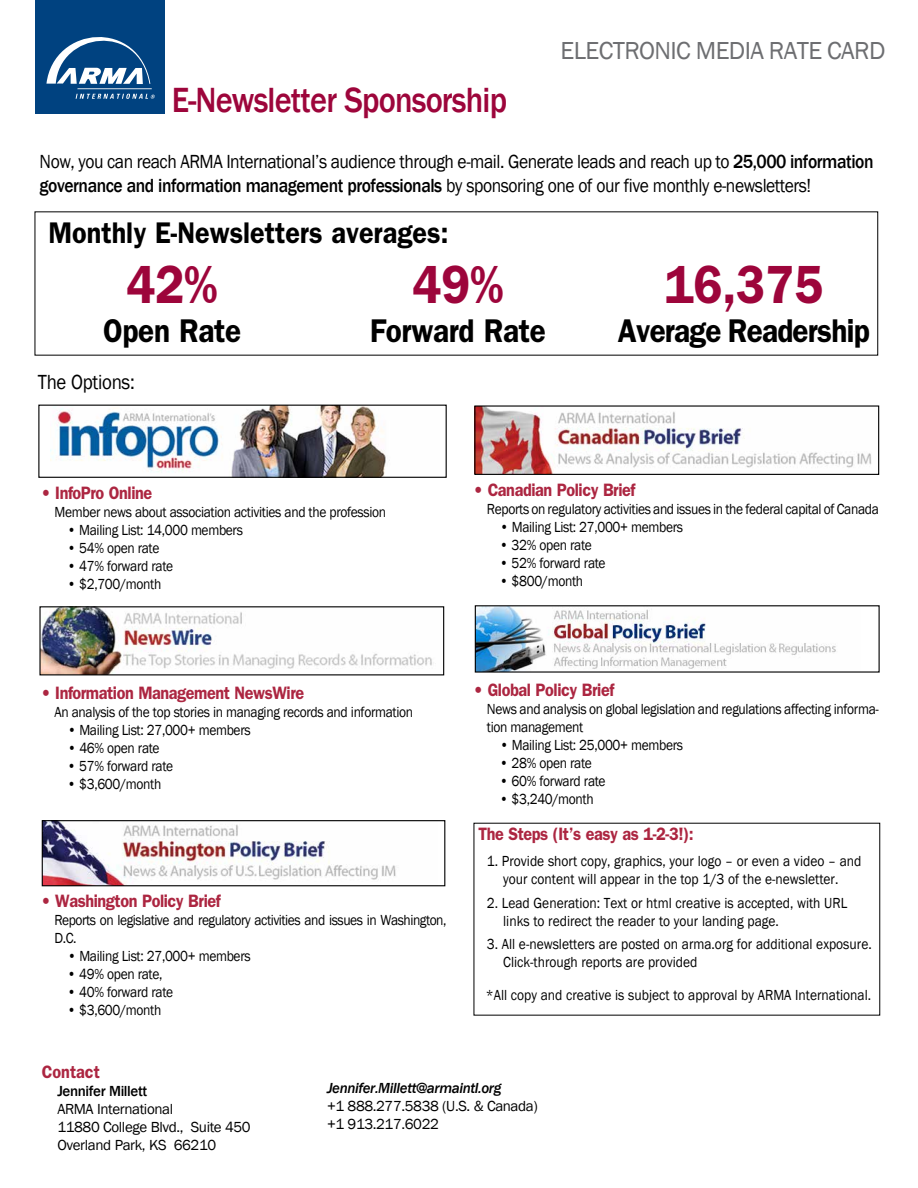
<style>
.page{position:relative;width:918px;height:1188px;background:#fff}
.page>*{position:absolute;margin:0;border:0;box-sizing:border-box;transform-origin:0 0}
.t1{font:600 54px "Franklin Gothic";letter-spacing:-.01em;color:#9d053b;scale:.9 1}
.t2{font:500 36px "Franklin Gothic";letter-spacing:-.025em;color:#9d053b;scale:.9 1}
.t3{font:600 33px "Franklin Gothic";letter-spacing:-.015em;color:#000;scale:.9 1}
.Subhead_1{font:600 30px "Franklin Gothic";color:#000;scale:.9 1}
.t4{font:25.2px "Franklin Gothic";letter-spacing:-.025em;color:#6d6e71}
.Body_text{font:21px "Franklin Gothic";letter-spacing:-.015em;color:#000;scale:.9 1}
.Body_text-2{font:19.5px "Franklin Gothic";letter-spacing:-.025em;color:#000;scale:.9 1}
.Body_text-3{font:500 19.5px "Franklin Gothic";letter-spacing:-.025em;color:#000;scale:.9 1}
.Subhead_1-2{font:600 18px "Franklin Gothic";letter-spacing:-.025em;color:#ac2641;scale:.9 1}
.Body_text-4{font:600 18px "Franklin Gothic";color:#ac2641;scale:.9 1}
.Bullet2{font:15px/18px "Franklin Gothic";letter-spacing:-.025em;color:#000;scale:.9 1}
.Body_text-5{font:15px/18px "Franklin Gothic";color:#000;scale:.9 1}
.Body_text-6{font:15px "Franklin Gothic";letter-spacing:-.025em;color:#000}
.Body_text-7{font:italic 500 15px "Franklin Gothic";letter-spacing:-.025em;color:#000}
.Body_text-8{font:500 15px "Franklin Gothic";letter-spacing:-.025em;color:#000}
.Body_text-9{font:15px "Franklin Gothic";color:#000}
.s1{font-weight:500}
.s2{font-weight:400}
</style>
<div class="page">
<img style="left:476px;top:407px;width:396px;height:66px">
<div style="left:474px;top:405px;width:405px;height:70px;border:1px solid #000"></div>
<img style="left:477px;top:607px;width:359px;height:64px">
<img style="left:41px;top:608px;width:391px;height:65px">
<img style="left:44px;top:822px;width:352px;height:62px">
<div style="left:42px;top:820px;width:403px;height:66px;border:1px solid #000"></div>
<img style="left:51px;top:407px;width:335px;height:69px">
<div style="left:38px;top:405px;width:409px;height:73px;border:1px solid #000"></div>
<div style="left:36px;top:0;width:129px;height:113px;background:#004280"></div>
<hr style="left:77px;top:88px;width:75px;height:1px;background:#fff">
<svg style="left:46px;top:37px;width:104px;height:47px"></svg>
<svg style="left:76px;top:94px;width:79px;height:5px"></svg>
<p class="t4" style="left:561px;top:35px;width:326px">ELECTRONIC MEDIA RATE CARD</p>
<p class="t2" style="left:172px;top:78px;width:374px">-E Newsletter Sponsorship</p>
<p class="Body_text-2" style="left:40px;top:149px;width:928px">Now, you can reach ARMA International s’ audience through -e mail. Generate leads and reach up to <span class="s1">25,000 information</span></p>
<p class="Body_text-3" style="left:40px;top:173px;width:859px">governance and information management professionals <span class="s2">by sponsoring one of our five monthly -e newsletters!</span></p>
<p class="Subhead_1" style="left:49px;top:215px;width:446px">Monthly -E Newsletters averages:</p>
<p class="t1" style="left:127px;top:253px;width:103px">42%</p>
<p class="t3" style="left:103px;top:312px;width:155px">Open Rate</p>
<p class="Body_text" style="left:38px;top:369px;width:109px">The Options:</p>
<p class="t1" style="left:412px;top:253px;width:103px">49%</p>
<p class="t3" style="left:370px;top:312px;width:197px">Forward Rate</p>
<p class="t1" style="left:665px;top:253px;width:177px">16,375</p>
<p class="t3" style="left:618px;top:312px;width:281px">Average Readership</p>
<p class="Subhead_1-2" style="left:41px;top:483px;width:125px">• InfoPro Online</p>
<p class="Bullet2" style="left:55px;top:504px;width:370px">Member news about association activities and the profession</p>
<p class="Bullet2" style="left:67px;top:522px;width:197px">• Mailing List: 14,000 members</p>
<p class="Bullet2" style="left:67px;top:540px;width:104px">• 54% open rate</p>
<p class="Bullet2" style="left:67px;top:558px;width:119px">• 47% forward rate</p>
<p class="Bullet2" style="left:67px;top:576px;width:106px">• $2,700/month</p>
<p class="Subhead_1-2" style="left:473px;top:480px;width:182px">• Canadian Policy Brief</p>
<p class="Bullet2" style="left:487px;top:501px;width:437px">Reports on regulatory activities and issues in the federal capital of Canada</p>
<p class="Bullet2" style="left:500px;top:519px;width:205px">• Mailing List: 27,000+ members</p>
<p class="Bullet2" style="left:500px;top:537px;width:104px">• 32% open rate</p>
<p class="Bullet2" style="left:500px;top:555px;width:119px">• 52% forward rate</p>
<p class="Bullet2" style="left:500px;top:573px;width:94px">• $800/month</p>
<p class="Subhead_1-2" style="left:41px;top:682px;width:294px">• Information Management NewsWire</p>
<p class="Bullet2" style="left:55px;top:703px;width:400px">An analysis of the top stories in managing records and information</p>
<p class="Bullet2" style="left:67px;top:721px;width:205px">• Mailing List: 27,000+ members</p>
<p class="Bullet2" style="left:67px;top:739px;width:104px">• 46% open rate</p>
<p class="Bullet2" style="left:67px;top:757px;width:119px">• 57% forward rate</p>
<p class="Bullet2" style="left:67px;top:775px;width:106px">• $3,600/month</p>
<p class="Subhead_1-2" style="left:41px;top:891px;width:201px">• Washington Policy Brief</p>
<p class="Bullet2" style="left:55px;top:912px;width:437px">Reports on legislative and regulatory activities and issues in Washington,<br>.C.D</p>
<p class="Bullet2" style="left:67px;top:948px;width:205px">• Mailing List: 27,000+ members</p>
<p class="Bullet2" style="left:67px;top:966px;width:107px">• 49% open rate,</p>
<p class="Bullet2" style="left:67px;top:984px;width:119px">• 40% forward rate</p>
<p class="Bullet2" style="left:67px;top:1002px;width:106px">• $3,600/month</p>
<p class="Subhead_1-2" style="left:473px;top:679px;width:158px">• Global Policy Brief</p>
<p class="Bullet2" style="left:487px;top:718px;width:109px">tion management</p>
<p class="Bullet2" style="left:487px;top:700px;width:437px">News and analysis on global legislation and regulations affecting informa-</p>
<p class="Bullet2" style="left:500px;top:736px;width:205px">• Mailing List: 25,000+ members</p>
<p class="Bullet2" style="left:500px;top:754px;width:104px">• 28% open rate</p>
<p class="Bullet2" style="left:500px;top:772px;width:119px">• 60% forward rate</p>
<p class="Bullet2" style="left:500px;top:790px;width:106px">• $3,240/month</p>
<p class="Subhead_1-2" style="left:478px;top:823px;width:241px">The Steps ( s’I t easy as 1-2-3 :(!</p>
<p class="Body_text-5" style="left:487px;top:853px;width:418px;text-align:center">1. Provide short copy, graphics, your logo – or even a video – and your content will appear in the top 1/3 of the -e newsletter.</p>
<p class="Body_text-5" style="left:503px;top:894px;width:384px;text-indent:-16px">2. Lead Generation: Text or html creative is accepted, with URL links to redirect the reader to your landing page.</p>
<p class="Body_text-5" style="left:503px;top:936px;width:411px;text-indent:-16px">3. All -e newsletters are posted on arma.org for additional exposure.<br>Click-through reports are provided</p>
<p class="Body_text-5" style="left:486px;top:986px;width:430px">*All copy and creative is subject to approval by ARMA International.</p>
<p class="Body_text-4" style="left:42px;top:1061px;width:66px">Contact</p>
<p class="Body_text-8" style="left:57px;top:1081px;width:91px">Jennifer Millett</p>
<p class="Body_text-6" style="left:57px;top:1099px;width:117px">ARMA International</p>
<p class="Body_text-6" style="left:191px;top:1117px;width:62px">Suite 450</p>
<p class="Body_text-6" style="left:57px;top:1117px;width:128px">11880 College Blvd.,</p>
<p class="Body_text-9" style="left:174px;top:1135px;width:44px">66210</p>
<p class="Body_text-6" style="left:57px;top:1135px;width:111px">Overland Park, KS</p>
<p class="Body_text-7" style="left:327px;top:1078px;width:176px">Jennifer.Millett@armaintl.org</p>
<p class="Body_text-6" style="left:327px;top:1096px;width:212px">+1 888.277.5838 .S.U( &amp; Canada(</p>
<p class="Body_text-6" style="left:327px;top:1114px;width:113px">+1 913.217.6022</p>
</div>
